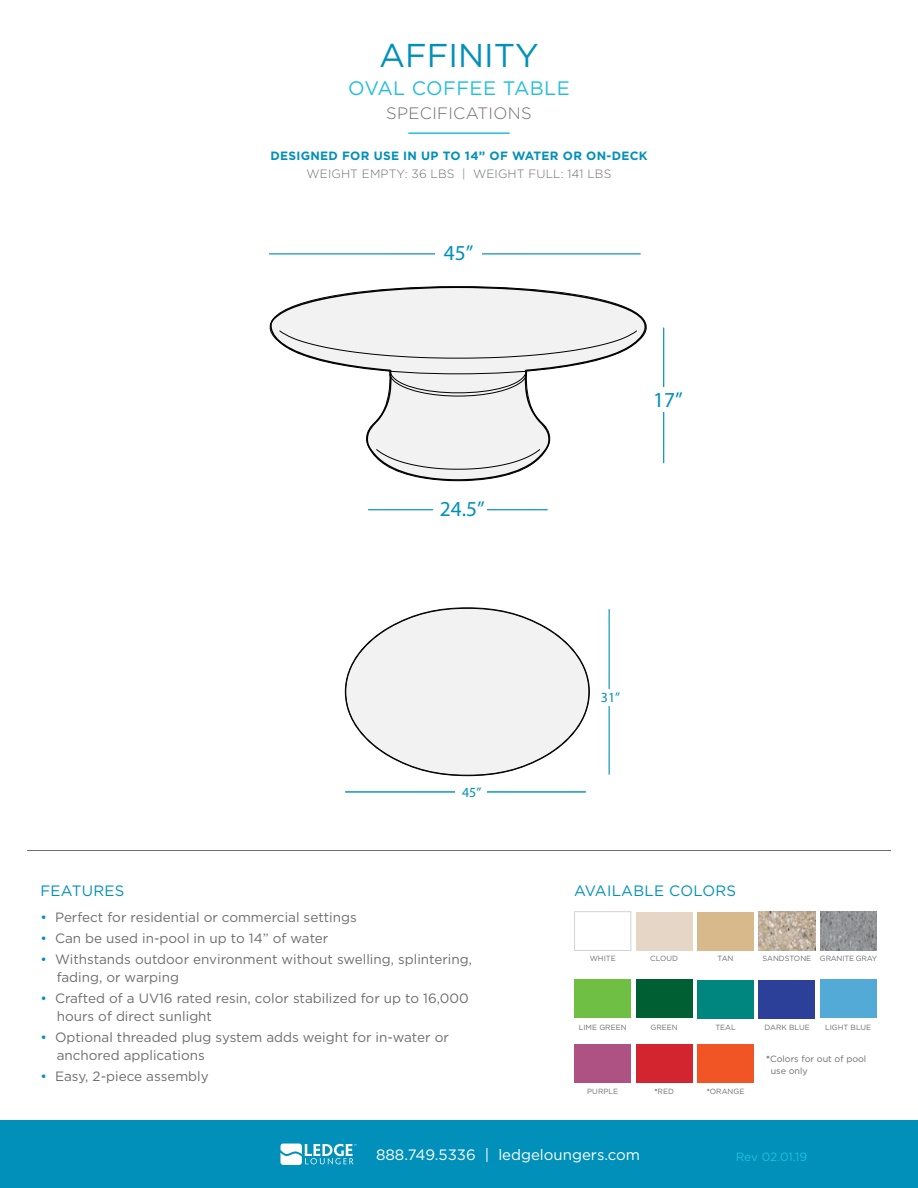
<style>
.page{position:relative;width:918px;height:1188px;background:#fff}
.page>*{position:absolute;margin:0;border:0;box-sizing:border-box;transform-origin:0 0}
.t1{font:33px "Gotham";color:#0090ba}
.t2{font:21.45px "Myriad Pro";color:#0090ba}
.t3{font:19.5px "Gotham";letter-spacing:.02em;color:#22bfdc}
.t4{font:300 16.5px "Gotham";letter-spacing:.02em;color:#6c6d70}
.t5{font:15px "Gotham";color:#fff}
.t6{font:15px "Gotham";letter-spacing:.02em;color:#0090ba}
.t7{font:13.95px "Myriad Pro";color:#0090ba}
.t8{font:13.5px "Gotham";color:#6c6d70}
.t9{font:700 12px "Gotham";letter-spacing:.025em;color:#0090ba}
.t10{font:300 12px "Gotham";letter-spacing:.01em;color:#6c6d70}
.t11{font:12px "Gotham";letter-spacing:-.01em;color:#22bfdc}
.t12{font:9px "Gotham";color:#6c6d70}
.t13{font:7.5px "Gotham";color:#6c6d70}
.t14{font:7.5px "Gotham";letter-spacing:-.025em;color:#6c6d70}
.s1{color:#0090ba}
.s2{font-weight:700}
</style>
<div class="page">
<div style="left:0;top:1120px;width:918px;height:68px;background:#0090ba"></div>
<svg style="left:280px;top:1144px;width:77px;height:21px"></svg>
<hr style="left:27px;top:850px;width:864px;height:1px;background:#6e6e70">
<img style="left:368px;top:509px;width:180px;height:2px">
<hr style="left:270px;top:253px;width:370px;height:1px;background:#0090ba">
<img style="left:299px;top:253px;width:320px;height:2px">
<svg style="left:269px;top:286px;width:378px;height:196px"></svg>
<hr style="left:408px;top:132px;width:102px;height:2px;background:#22bfdc">
<div style="left:636px;top:912px;width:56px;height:38px;background:#e5d6c5"></div>
<div style="left:697px;top:912px;width:57px;height:38px;background:#d8b98c"></div>
<div style="left:820px;top:979px;width:56px;height:39px;background:#54aad7"></div>
<div style="left:759px;top:980px;width:56px;height:38px;background:#2c3f99"></div>
<div style="left:574px;top:911px;width:57px;height:40px;background:#fff;border:1px solid #d1d4d4"></div>
<img style="left:820px;top:912px;width:56px;height:38px">
<img style="left:759px;top:912px;width:56px;height:38px">
<div style="left:575px;top:979px;width:56px;height:39px;background:#70bf45"></div>
<div style="left:636px;top:980px;width:56px;height:38px;background:#005f33"></div>
<div style="left:697px;top:980px;width:57px;height:38px;background:#00867f"></div>
<div style="left:575px;top:1044px;width:56px;height:39px;background:#ad5283"></div>
<div style="left:636px;top:1044px;width:56px;height:39px;background:#d22530"></div>
<div style="left:697px;top:1044px;width:57px;height:39px;background:#f15425"></div>
<hr style="left:346px;top:791px;width:239px;height:2px;background:#0090ba">
<img style="left:608px;top:621px;width:2px;height:154px">
<img style="left:368px;top:776px;width:208px;height:17px">
<svg style="left:345px;top:607px;width:245px;height:169px"></svg>
<p class="t1" style="left:379px;top:34px;width:161px">AFFINITY</p>
<p class="t3" style="left:348px;top:76px;width:223px">OVAL COFFEE TABLE</p>
<p class="t4" style="left:386px;top:105px;width:147px">SPECIFICATIONS</p>
<p class="t9" style="left:270px;top:147px;width:379px">DESIGNED FOR USE IN UP TO 14” OF WATER OR ON-DECK</p>
<p class="t10" style="left:307px;top:167px;width:306px">WEIGHT EMPTY: 36 LBS | WEIGHT FULL: 141 LBS</p>
<h2 class="t2" style="left:444px;top:240px;width:31px">45”</h2>
<h2 class="t2" style="left:440px;top:496px;width:46px">24.5”</h2>
<p class="t7" style="left:462px;top:783px;width:21px">45”</p>
<h2 class="t2" style="left:653px;top:386px;width:31px">17”</h2>
<p class="t7" style="left:601px;top:688px;width:21px">31”</p>
<p class="t6" style="left:40px;top:881px;width:86px">FEATURES</p>
<p class="t6" style="left:574px;top:881px;width:164px">AVAILABLE COLORS</p>
<p class="t8" style="left:40px;top:909px;width:318px"><span class="s1">•</span> Perfect for residential or commercial settings</p>
<p class="t8" style="left:40px;top:930px;width:289px"><span class="s1">•</span> Can be used in-pool in up to 14” of water</p>
<p class="t8" style="left:40px;top:951px;width:433px"><span class="s1">•</span> Withstands outdoor environment without swelling, splintering,</p>
<p class="t8" style="left:57px;top:969px;width:124px">fading, or warping</p>
<p class="t8" style="left:40px;top:990px;width:430px"><span class="s1">•</span> Crafted of a UV16 rated resin, color stabilized for up to 16,000</p>
<p class="t8" style="left:57px;top:1008px;width:157px">hours of direct sunlight</p>
<p class="t8" style="left:40px;top:1029px;width:410px"><span class="s1">•</span> Optional threaded plug system adds weight for in-water or</p>
<p class="t8" style="left:57px;top:1047px;width:150px">anchored applications</p>
<p class="t8" style="left:40px;top:1068px;width:170px"><span class="s1">•</span> Easy, 2-piece assembly</p>
<p class="t13" style="left:590px;top:954px;width:28px">WHITE</p>
<p class="t13" style="left:650px;top:954px;width:29px">CLOUD</p>
<p class="t13" style="left:718px;top:954px;width:18px">TAN</p>
<p class="t13" style="left:762px;top:954px;width:50px">SANDSTONE</p>
<p class="t14" style="left:820px;top:954px;width:59px">GRANITE GRAY</p>
<p class="t13" style="left:579px;top:1022px;width:49px">LIME GREEN</p>
<p class="t13" style="left:650px;top:1022px;width:29px">GREEN</p>
<p class="t13" style="left:715px;top:1022px;width:22px">TEAL</p>
<p class="t13" style="left:765px;top:1022px;width:47px">DARK BLUE</p>
<p class="t13" style="left:825px;top:1022px;width:48px">LIGHT BLUE</p>
<p class="t13" style="left:587px;top:1087px;width:32px">PURPLE</p>
<p class="t13" style="left:654px;top:1087px;width:21px"><span class="s2">*</span>RED</p>
<p class="t13" style="left:707px;top:1087px;width:39px"><span class="s2">*</span>ORANGE</p>
<p class="t12" style="left:766px;top:1053px;width:102px"><span class="s2">*</span>Colors for out of pool</p>
<p class="t12" style="left:771px;top:1065px;width:39px">use only</p>
<p class="t5" style="left:376px;top:1145px;width:266px">888.749.5336 | ledgeloungers.com</p>
<p class="t11" style="left:736px;top:1149px;width:73px">Rev 02.01.19</p>
</div>
